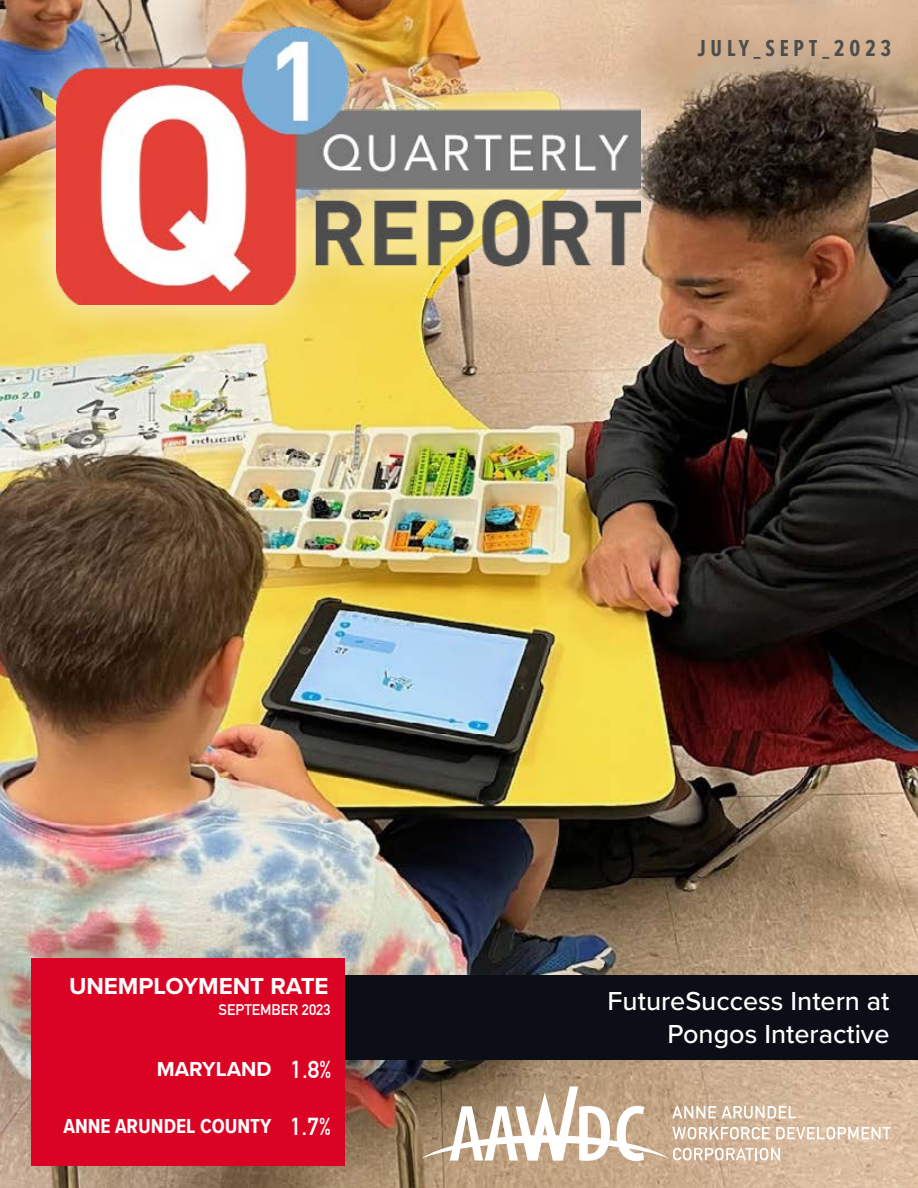
<style>
.page{position:relative;width:918px;height:1188px;background:#fff}
.page>*{position:absolute;margin:0;border:0;box-sizing:border-box;transform-origin:0 0}
.t1{font:500 27px/32.4px "Proxima Nova";color:#fff;text-align:right}
.t2{font:700 24px "Proxima Nova";color:#fff}
.t3{font:700 24px "Proxima Nova Ex Cn";letter-spacing:.2em;color:#4c4d4d}
.t4{font:700 24px "DIN Alternate";color:#fff}
.t5{font:700 21px "Proxima Nova Cond";color:#fff}
.t6{font:700 21px "Proxima Nova";color:#fff}
.t7{font:700 15px "DIN Alternate";color:#fff}
.s1{font-family:"DIN Alternate";font-size:24px}
</style>
<div class="page">
<img style="left:0;top:0;width:918px;height:1188px">
<svg style="left:422px;top:1086px;width:469px;height:75px"></svg>
<div style="left:345px;top:975px;width:573px;height:84px;background:#0b0e17"></div>
<div style="left:31px;top:958px;width:314px;height:208px;background:#db0324"></div>
<div style="left:19px;top:0;width:660px;height:343px;background:#fff;opacity:.75"></div>
<img style="left:57px;top:27px;width:584px;height:278px">
<p class="t3" style="left:697px;top:30px;width:195px">JULY_SEPT_2023</p>
<p class="t2" style="left:69px;top:968px;width:261px">UNEMPLOYMENT RATE</p>
<p class="t7" style="left:219px;top:999px;width:114px">SEPTEMBER 2023</p>
<p class="t4" style="left:291px;top:1051px;width:43px">1.8%</p>
<p class="t5" style="left:63px;top:1110px;width:269px">ANNE ARUNDEL COUNTY <span class="s1">1.7%</span></p>
<p class="t6" style="left:157px;top:1053px;width:116px">MARYLAND</p>
<p class="t1" style="left:608px;top:984px;width:283px">FutureSuccess Intern at<br>Pongos Interactive</p>
</div>
